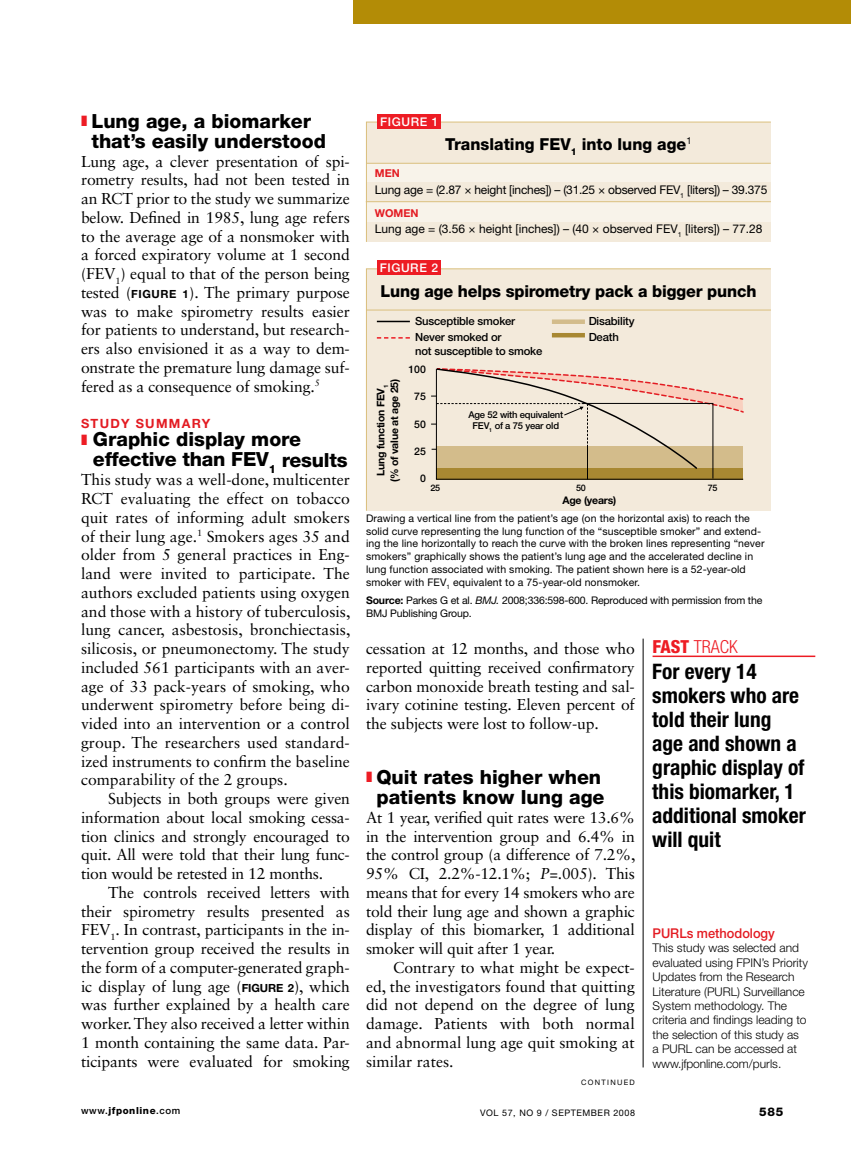
<style>
.page{position:relative;width:851px;height:1161px;background:#fff}
.page>*{position:absolute;margin:0;border:0;box-sizing:border-box;transform-origin:0 0}
.t1{font:700 condensed 21.3px/24px "Helvetica Neue LT Std";color:#000}
.t2{font:800 19.5px/20.2px "Helvetica Neue LT Std";color:#000}
.t3{font:300 condensed 18px "Helvetica Neue LT Std";color:#ed1c24}
.t4{font:800 16.5px "Helvetica Neue LT Std";letter-spacing:-.01em;color:#000}
.t5{font:15.75px/18.8px "Sabon LT Std";letter-spacing:-.01em;color:#000;text-align:justify}
.t6{font:500 13.5px "Helvetica Neue LT Std";color:#e31b22;scale:.95 1}
.t7{font:700 12.75px "Helvetica Neue LT Std";color:#e31b22}
.t8{font:300 12px/14.4px "Helvetica Neue LT Std";color:#000}
.t9{font:12px "Helvetica Neue LT Std";letter-spacing:-.02em;color:#000}
.t10{font:12px "Helvetica Neue LT Std";color:#000}
.t11{font:500 12px "Helvetica Neue LT Std";letter-spacing:.05em;color:#fff}
.t12{font:800 12px "Helvetica Neue LT Std";color:#000}
.t13{font:500 11.25px/16.2px "Helvetica Neue LT Std";letter-spacing:-.015em;color:#000}
.t14{font:700 10.8px "Helvetica Neue LT Std";color:#e31b22}
.t15{font:10.5px/12.8px "Helvetica Neue LT Std";letter-spacing:.01em;color:#000}
.t16{font:10.5px/12.8px "Helvetica Neue LT Std";letter-spacing:-.015em;color:#000}
.t17{font:700 10.5px/13.5px "Helvetica Neue LT Std";letter-spacing:-.02em;color:#000;text-align:center}
.t18{font:500 10.5px "Helvetica Neue LT Std";letter-spacing:-.01em;color:#000}
.t19{font:800 9.75px "Helvetica Neue LT Std";letter-spacing:.06em;color:#000}
.t20{font:500 9.45px/10.8px "Helvetica Neue LT Std";letter-spacing:-.02em;color:#000;text-align:center}
.t21{font:9px "Helvetica Neue LT Std";letter-spacing:.06em;color:#000}
.t22{font:500 9px "Helvetica Neue LT Std";color:#000}
.t23{font:7.5px "Helvetica Neue LT Std";letter-spacing:.17em;color:#000}
.s1{font-family:"Helvetica Neue LT Std";font-weight:700;font-size:11.25px}
.s2{font-weight:700}
.s3{font-style:italic}
.s4{font-weight:800}
.s5{font-weight:500}
</style>
<div class="page">
<div style="left:353px;top:0;width:497px;height:24px;background:#b38c06"></div>
<hr style="left:652px;top:656px;width:163px;height:1px;background:#ed1c24">
<hr style="left:642px;top:639px;width:1px;height:428px;background:#000">
<svg style="left:365px;top:121px;width:406px;height:121px;background:#f4ecde"></svg>
<div style="left:377px;top:114px;width:64px;height:15px;background:#ed1c24"></div>
<hr style="left:366px;top:201px;width:404px;height:1px;background:#dabf7d">
<hr style="left:366px;top:163px;width:404px;height:1px;background:#dabf7d">
<div style="left:366px;top:268px;width:405px;height:243px;background:#f3eadb"></div>
<hr style="left:366px;top:310px;width:404px;height:1px;background:#dabf7d">
<div style="left:377px;top:260px;width:64px;height:15px;background:#ed1c24"></div>
<svg style="left:377px;top:337px;width:33px;height:2px"></svg>
<hr style="left:377px;top:321px;width:33px;height:1px;background:#000">
<div style="left:552px;top:319px;width:33px;height:5px;background:#d3bc8b"></div>
<hr style="left:552px;top:333px;width:33px;height:4px;background:#a88832">
<svg style="left:431px;top:367px;width:314px;height:113px;background:#ddcbb0"></svg>
<p class="t2" style="left:91px;top:110px;width:236px">Lung age, a biomarker that’s easily understood</p>
<p class="t5" style="left:81px;top:151px;width:270px">Lung age, a clever presentation of spi&shy;rometry results, had not been tested in an RCT prior to the study we summarize below. Defined in 1985, lung age refers to the average age of a nonsmoker with a forced expiratory volume at 1 second (FEV<sub>1</sub>) equal to that of the person being tested (<span class="s1">FI GURE</span></p>
<p class="t5" style="left:81px;top:283px;width:270px;text-indent:101px"><span class="s1">1</span>). The primary purpose was to make spirometry results easier for patients to understand, but research&shy;ers also envisioned it as a way to dem&shy;onstrate the premature lung damage suf&shy;fered as a consequence of smoking.<sup>5</sup></p>
<p class="t7" style="left:81px;top:415px;width:67px">STUDY SUMMARY</p>
<p class="t2" style="left:93px;top:429px;width:256px">Graphic display more effective than FEV<sub>1</sub> results</p>
<p class="t5" style="left:81px;top:470px;width:271px">This study was a well-done, multicenter RCT evaluating the effect on tobacco quit rates of informing adult smokers of their lung age.<sup>1</sup> Smokers ages 35 and older from 5 general practices in Eng&shy;land were invited to participate. The authors excluded patients using oxygen and those with a history of tuberculosis, lung cancer, asbestosis, bronchiectasis, silicosis, or pneumonectomy. The study included 561 participants with an aver&shy;age of 33 pack-years of smoking, who underwent spirometry before being di&shy;vided into an intervention or a control group. The researchers used standard&shy;ized instruments to confirm the baseline comparability of the 2 groups.</p>
<p class="t5" style="left:81px;top:789px;width:270px;text-indent:27px">Subjects in both groups were given information about local smoking cessa&shy;tion clinics and strongly encouraged to quit. All were told that their lung func&shy;tion would be retested in 12 months.</p>
<p class="t5" style="left:81px;top:883px;width:270px;text-indent:27px">The controls received letters with their spirometry results presented as FEV<sub>1</sub>. In contrast, participants in the in&shy;tervention group received the results in the form of a computer-generated graph&shy;ic display of lung age (<span class="s1">FI GURE</span></p>
<p class="t5" style="left:81px;top:976px;width:270px;text-indent:207px"><span class="s1">2</span>), which was further explained by a health care worker. They also received a letter within 1 month containing the same data. Par&shy;ticipants were evaluated for smoking</p>
<p class="t11" style="left:380px;top:114px;width:60px">Figure 1</p>
<p class="t4" style="left:445px;top:134px;width:248px">Translating FEV<sub>1</sub> into lung age<sup>1</sup></p>
<p class="t14" style="left:375px;top:167px;width:26px">Men</p>
<p class="t9" style="left:375px;top:182px;width:394px">Lung age = (2.87 × height [inches]) – (31.25 × observed FEV<sub>1</sub> [liters]) – 39.375</p>
<p class="t14" style="left:375px;top:206px;width:45px">WOM en</p>
<p class="t10" style="left:375px;top:222px;width:389px">Lung age = (3.56 × height [inches]) – (40 × observed FEV<sub>1</sub> [liters]) – 77.28</p>
<p class="t11" style="left:379px;top:260px;width:60px">Figure 2</p>
<p class="t4" style="left:380px;top:281px;width:377px">Lung age helps spirometry pack a bigger punch</p>
<p class="t17" style="left:374px;top:482px;width:105px;rotate:-90deg">Lung function FEV<sub>1 </sub>(% of value at age 25)</p>
<p class="t13" style="left:415px;top:313px;width:102px">Susceptible smoker<br>Never smoked or</p>
<p class="t13" style="left:415px;top:343px;width:129px">not susceptible to smoke</p>
<p class="t18" style="left:408px;top:363px;width:19px">100</p>
<p class="t18" style="left:414px;top:390px;width:13px">75</p>
<p class="t18" style="left:414px;top:418px;width:13px">50</p>
<p class="t18" style="left:414px;top:445px;width:13px">25</p>
<p class="t18" style="left:420px;top:472px;width:7px">0</p>
<p class="t20" style="left:468px;top:410px;width:96px">Age 52 with equivalent<br>FEV<sub>1</sub> of a 75 year old</p>
<p class="t13" style="left:588px;top:313px;width:48px">Disability<br>Death</p>
<p class="t22" style="left:430px;top:482px;width:11px">25</p>
<p class="t22" style="left:576px;top:482px;width:11px">50</p>
<p class="t22" style="left:707px;top:482px;width:11px">75</p>
<p class="t17" style="left:562px;top:493px;width:55px">Age (years)</p>
<p class="t15" style="left:366px;top:512px;width:400px">Drawing a vertical line from the patient’s age (on the horizontal axis) to reach the solid curve representing the lung function of the “susceptible smoker” and extend&shy;ing the line horizontally to reach the curve with the broken lines representing “never smokers” graphically shows the patient’s lung age and the accelerated decline in lung function associated with smoking. The patient shown here is a 52-year-old smoker with FEV<sub>1</sub> equivalent to a 75-year-old nonsmoker.</p>
<p class="t16" style="left:366px;top:594px;width:398px"><span class="s2">Source:</span> Parkes G et al. <span class="s3">BMJ.</span> 2008;336:598-600. Reproduced with permission from the<br>BMJ Publishing Group.</p>
<p class="t5" style="left:366px;top:639px;width:270px">cessation at 12 months, and those who reported quitting received confirmatory carbon monoxide breath testing and sal&shy;ivary cotinine testing. Eleven percent of the subjects were lost to follow-up.</p>
<p class="t2" style="left:376px;top:767px;width:229px">Quit rates higher when patients know lung age</p>
<p class="t5" style="left:366px;top:808px;width:271px">At 1 year, verified quit rates were 13.6% in the intervention group and 6.4% in the control group (a difference of 7.2%, 95% CI, 2.2%-12.1%; <span class="s3">P</span>=.005). This means that for every 14 smokers who are told their lung age and shown a graphic display of this biomarker, 1 additional smoker will quit after 1 year.</p>
<p class="t5" style="left:366px;top:958px;width:270px;text-indent:27px">Contrary to what might be expect&shy;ed, the investigators found that quitting did not depend on the degree of lung damage. Patients with both normal and abnormal lung age quit smoking at similar rates.</p>
<p class="t23" style="left:581px;top:1078px;width:55px">CONTINUE D</p>
<p class="t3" style="left:652px;top:636px;width:87px"><span class="s4">fast</span> TRACK</p>
<h1 class="t1" style="left:652px;top:659px;width:155px">For every 14 smokers who are told their lung age and shown a graphic display of this biomarker, 1 additional smoker will quit</h1>
<p class="t6" style="left:652px;top:925px;width:130px">PURLs methodology</p>
<p class="t8" style="left:652px;top:941px;width:157px">This study was selected and evaluated using FPIN’s Priority<br>Updates from the Research<br>Literature (PURL) Surveillance<br>System methodology. The criteria and findings leading to the selection of this study as a PURL can be accessed at www.jfponline.com/purls.</p>
<p class="t19" style="left:81px;top:1105px;width:101px"><span class="s5">www.</span>jfponline<span class="s5">.com</span></p>
<p class="t21" style="left:480px;top:1107px;width:156px">vol 57, No 9 / September 2008</p>
<p class="t12" style="left:759px;top:1104px;width:26px">585</p>
</div>
